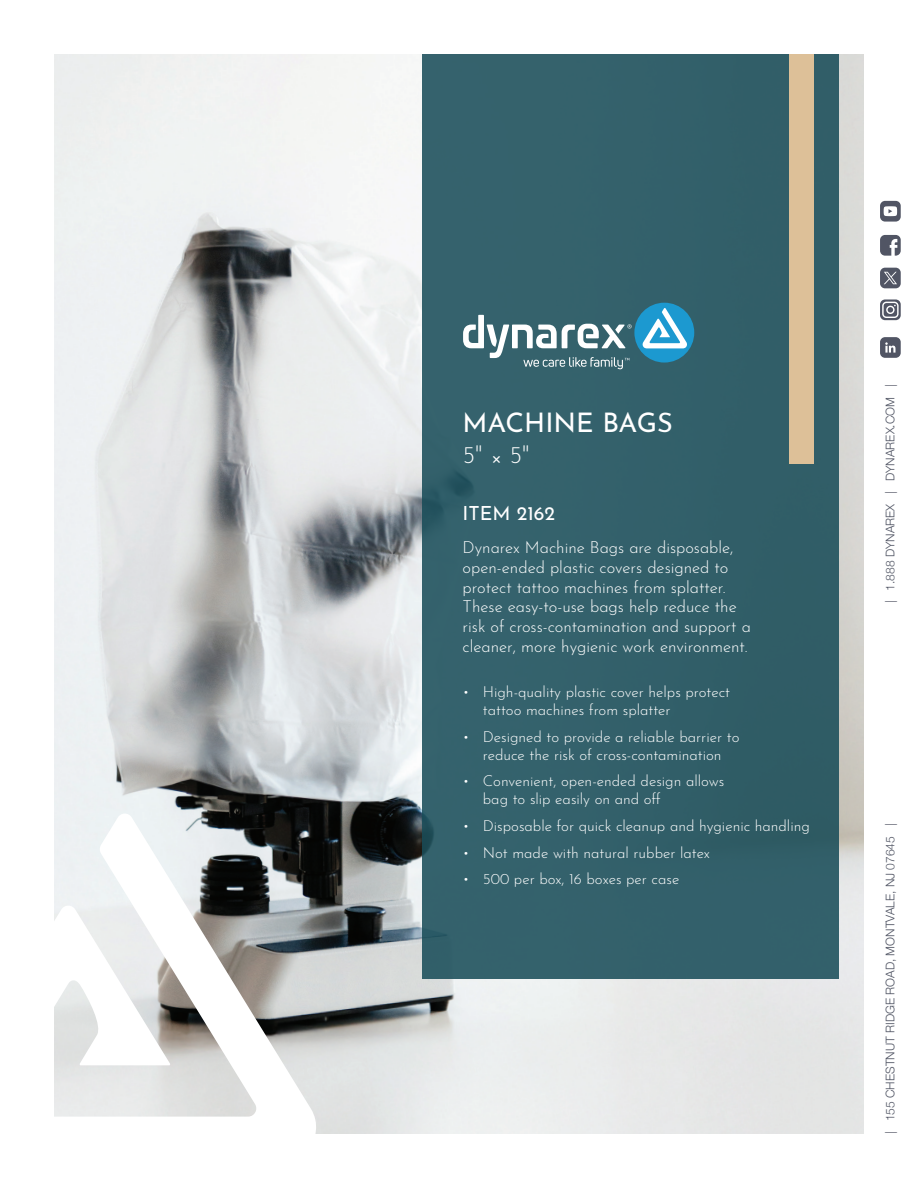
<style>
.page{position:relative;width:918px;height:1188px;background:#fff}
.page>*{position:absolute;margin:0;border:0;box-sizing:border-box;transform-origin:0 0}
.t1{font:27px "Josefin Sans";color:#fff}
.t2{font:300 24px "Josefin Sans";color:#fff}
.t3{font:19.5px "Josefin Sans";color:#fff}
.t4{font:300 16.5px/19.8px "Josefin Sans";color:#fff}
.t5{font:300 15px/18px "Josefin Sans";color:#fff}
.t6{font:300 12px "Helvetica Neue";color:#515564}
</style>
<div class="page">
<svg style="left:880px;top:235px;width:21px;height:21px"></svg>
<svg style="left:880px;top:299px;width:21px;height:21px"></svg>
<svg style="left:880px;top:268px;width:21px;height:20px"></svg>
<svg style="left:880px;top:201px;width:21px;height:21px"></svg>
<svg style="left:880px;top:337px;width:21px;height:21px"></svg>
<img style="left:54px;top:54px;width:810px;height:1080px">
<div style="left:422px;top:54px;width:417px;height:925px;background:#33606b"></div>
<svg style="left:463px;top:315px;width:169px;height:54px"></svg>
<div style="left:634px;top:303px;width:60px;height:60px;background:#1c99d0;border-radius:50%"></div>
<svg style="left:642px;top:308px;width:45px;height:40px"></svg>
<div style="left:790px;top:54px;width:24px;height:409px;background:#ddc098"></div>
<svg style="left:54px;top:812px;width:265px;height:322px"></svg>
<h1 class="t1" style="left:463px;top:400px;width:212px">MACHINE BAGS</h1>
<h2 class="t2" style="left:463px;top:436px;width:69px">5" × 5"</h2>
<h3 class="t3" style="left:463px;top:497px;width:94px">ITEM 2162</h3>
<p class="t4" style="left:463px;top:536px;width:290px">Dynarex Machine Bags are disposable, open-ended plastic covers designed to protect tattoo machines from splatter.<br>These easy-to-use bags help reduce the risk of cross-contamination and support a cleaner, more hygienic work environment.</p>
<p class="t5" style="left:483px;top:681px;width:249px;text-indent:-20px">• High-quality plastic cover helps protect tattoo machines from splatter</p>
<p class="t5" style="left:463px;top:726px;width:278px;text-align:center">• Designed to provide a reliable barrier to reduce the risk of cross-contamination</p>
<p class="t5" style="left:483px;top:771px;width:243px;text-indent:-20px">• Convenient, open-ended design allows bag to slip easily on and off</p>
<p class="t5" style="left:463px;top:815px;width:349px">• Disposable for quick cleanup and hygienic handling</p>
<p class="t5" style="left:463px;top:842px;width:249px">• Not made with natural rubber latex</p>
<p class="t5" style="left:463px;top:869px;width:218px">• 500 per box, 16 boxes per case</p>
<p class="t6" style="left:881px;top:603px;width:221px;rotate:-90deg">| 1.888 DYNAREX | DYNAREX.COM |</p>
<p class="t6" style="left:881px;top:1134px;width:312px;rotate:-90deg">| 155 CHESTNUT RIDGE ROAD, MONTVALE, NJ 07645 |</p>
</div>
